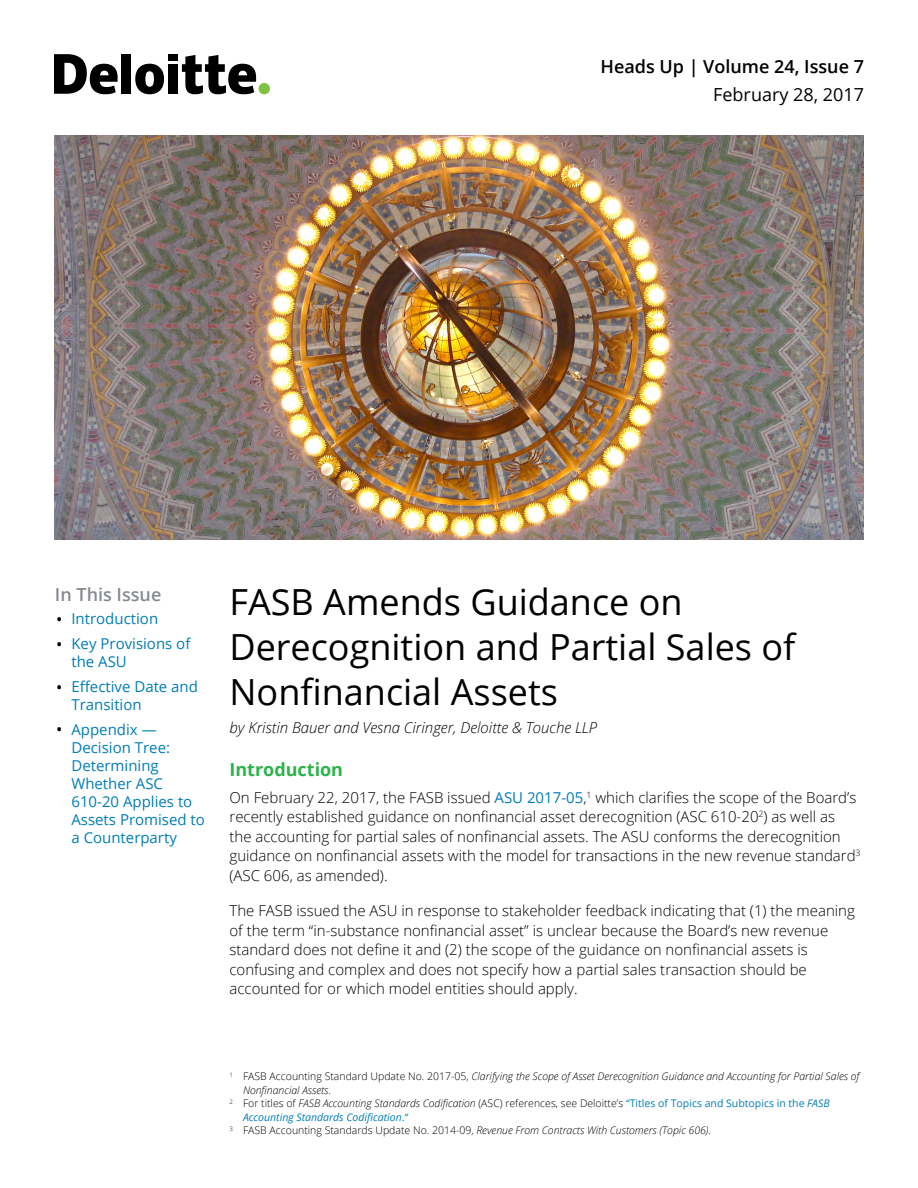
<style>
.page{position:relative;width:918px;height:1188px;background:#fff}
.page>*{position:absolute;margin:0;border:0;box-sizing:border-box;transform-origin:0 0}
.t1{font:36px/45px "Open Sans";color:#000}
.t2{font:600 18px "Open Sans";color:#000}
.t3{font:18px "Open Sans";color:#000}
.t4{font:700 18px "Open Sans";color:#2cb34a}
.t5{font:600 18px "Open Sans";color:#878a8f}
.t6{font:300 15px/19.5px "Open Sans";color:#000}
.t7{font:15px/18px "Open Sans";color:#007db6}
.t8{font:italic 300 15px "Open Sans";color:#000}
.t9{font:italic 300 10.5px "Open Sans";color:#000}
.t10{font:300 10.5px "Open Sans";color:#000}
.t11{font:italic 10.5px "Open Sans";color:#007db6}
.s1{font-weight:300;font-size:24px;color:#000}
.s2{font-weight:400;color:#007db6}
.s3{font-style:normal}
.s4{font-style:italic}
.s5{font-weight:400;font-style:italic;color:#007db6}
</style>
<div class="page">
<img style="left:54px;top:135px;width:810px;height:405px">
<div style="left:259px;top:83px;width:11px;height:11px;background:#80c342;border-radius:50%"></div>
<div style="left:121px;top:54px;width:10px;height:40px;background:#000"></div>
<svg style="left:135px;top:64px;width:29px;height:30px"></svg>
<div style="left:168px;top:64px;width:10px;height:30px;background:#000"></div>
<div style="left:168px;top:54px;width:10px;height:7px;background:#000"></div>
<svg style="left:182px;top:55px;width:74px;height:39px"></svg>
<svg style="left:54px;top:54px;width:64px;height:40px"></svg>
<p class="t2" style="left:600px;top:54px;width:265px">Heads Up | Volume 24, Issue 7</p>
<p class="t3" style="left:713px;top:82px;width:152px">February 28, 2017</p>
<p class="t5" style="left:55px;top:582px;width:108px">In This Issue</p>
<p class="t7" style="left:55px;top:610px;width:105px"><span class="s1">•</span> Introduction</p>
<p class="t7" style="left:71px;top:634px;width:121px;text-indent:-16px"><span class="s1">•</span> Key Provisions of the ASU</p>
<p class="t7" style="left:71px;top:677px;width:128px;text-indent:-16px"><span class="s1">•</span> Effective Date and<br>Transition</p>
<p class="t7" style="left:71px;top:720px;width:135px;text-indent:-16px"><span class="s1">•</span> Appendix —<br>Decision Tree:<br>Determining<br>Whether ASC<br>610-20 Applies to<br>Assets Promised to a Counterparty</p>
<h1 class="t1" style="left:230px;top:578px;width:567px">FASB Amends Guidance on<br>Derecognition and Partial Sales of<br>Nonfinancial Assets</h1>
<p class="t8" style="left:230px;top:717px;width:369px">by Kristin Bauer and Vesna Ciringer, Deloitte &amp; Touche LLP</p>
<p class="t4" style="left:230px;top:757px;width:115px">Introduction</p>
<p class="t6" style="left:230px;top:787px;width:632px">On February 22, 2017, the FASB issued <span class="s2">ASU 2017-05</span>,<sup>1</sup> which clarifies the scope of the Board’s recently established guidance on nonfinancial asset derecognition (ASC 610-20<sup>2</sup>) as well as the accounting for partial sales of nonfinancial assets. The ASU conforms the derecognition guidance on nonfinancial assets with the model for transactions in the new revenue standard<sup>3 </sup>(ASC 606, as amended).</p>
<p class="t6" style="left:230px;top:901px;width:627px">The FASB issued the ASU in response to stakeholder feedback indicating that (1) the meaning of the term “in-substance nonfinancial asset” is unclear because the Board’s new revenue standard does not define it and (2) the scope of the guidance on nonfinancial assets is confusing and complex and does not specify how a partial sales transaction should be accounted for or which model entities should apply.</p>
<p class="t9" style="left:230px;top:1069px;width:632px"><sup>1</sup> <span class="s3">FASB Accounting Standard Update No. 2017-05,</span> Clarifying the Scope of Asset Derecognition Guidance and Accounting for Partial Sales of</p>
<p class="t9" style="left:243px;top:1082px;width:90px">Nonfinancial Assets<span class="s3">.</span></p>
<p class="t10" style="left:230px;top:1096px;width:602px"><sup>2</sup> For titles of <span class="s4">FASB Accounting Standards Codification</span> (ASC) references, see Deloitte’s <span class="s2">“Titles of Topics and Subtopics in the</span> <span class="s5">FASB</span></p>
<p class="t11" style="left:243px;top:1109px;width:167px">Accounting Standards Codification<span class="s3">.“</span></p>
<p class="t9" style="left:230px;top:1123px;width:483px"><sup>3</sup> <span class="s3">FASB Accounting Standards Update No. 2014-09,</span> Revenue From Contracts With Customers (Topic 606)<span class="s3">.</span></p>
</div>
